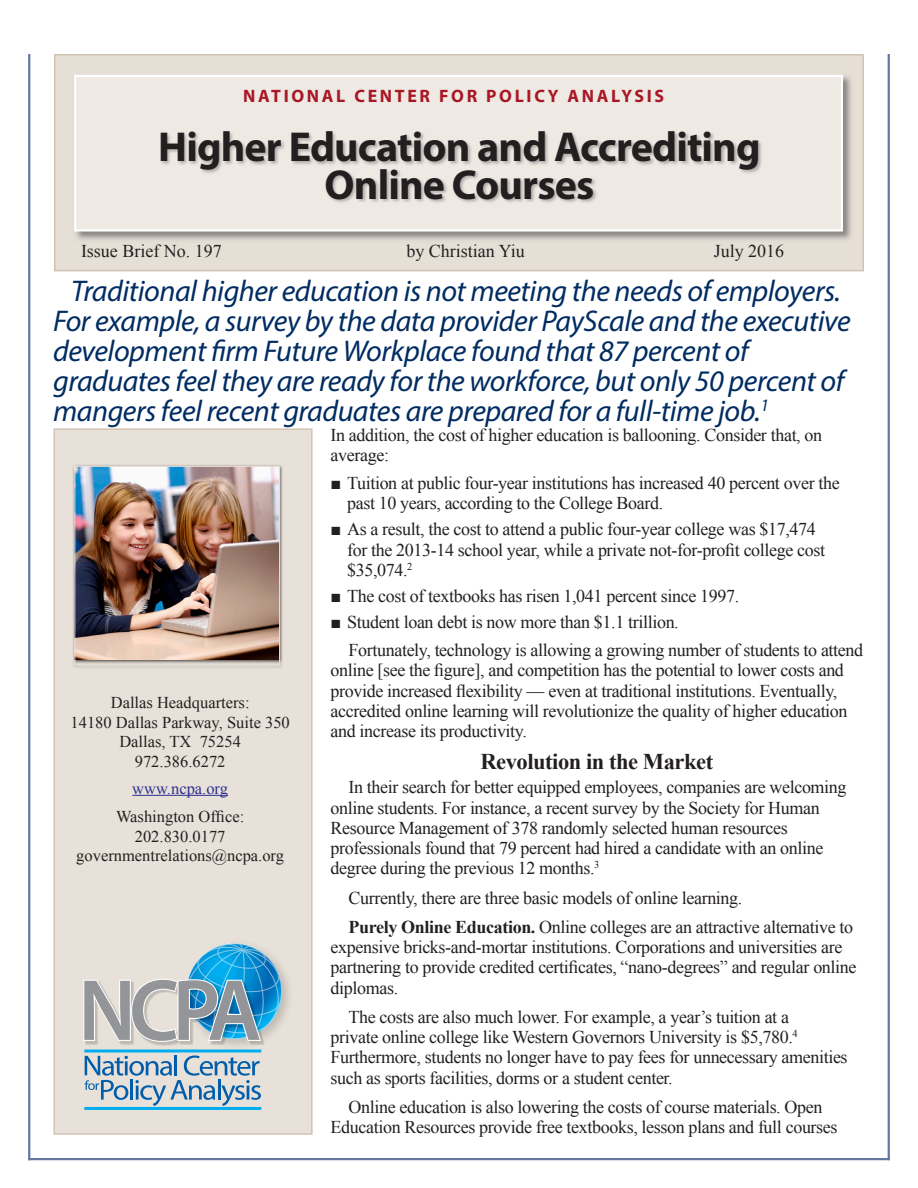
<style>
.page{position:relative;width:918px;height:1188px;background:#fff}
.page>*{position:absolute;margin:0;border:0;box-sizing:border-box;transform-origin:0 0}
.Headline{font:700 42px "Myriad Pro";letter-spacing:-.02em;color:#231f20}
.Text_General{font:italic 30px/30px "Myriad Pro";letter-spacing:-.015em;color:#002c62}
.Headings{font:700 22.5px "Times New Roman";letter-spacing:-.02em;color:#231f20}
.Text_General-2{font:18px/20.2px "Times New Roman";letter-spacing:-.02em;color:#231f20}
.Text_First_Paragraph{font:18px/20.2px "Times New Roman";letter-spacing:-.02em;color:#231f20}
.Text_General-3{font:18px "Times New Roman";color:#231f20}
.t1{font:700 18px "Myriad Pro";letter-spacing:.15em;color:#a81725}
.Address{font:16.5px "Times New Roman";color:#231f20}
.Address-2{font:16.5px "Times New Roman";color:#2e3092}
.s1{font-weight:700}
</style>
<div class="page">
<svg style="left:54px;top:54px;width:810px;height:217px;background:#e4dcd3"></svg>
<img style="left:72px;top:72px;width:784px;height:172px">
<div style="left:74px;top:75px;width:769px;height:157px;background:#eee9e3"></div>
<div style="left:53px;top:428px;width:260px;height:707px;background:#e8e1d9;border:2px solid #d1c3b3"></div>
<div style="left:160px;top:131px;width:603px;height:73px;background:#231f20;opacity:.3"></div>
<hr style="left:28px;top:54px;width:2px;height:1106px;background:#6578a2">
<hr style="left:888px;top:54px;width:2px;height:1106px;background:#6578a2">
<hr style="left:28px;top:1158px;width:862px;height:2px;background:#6578a2">
<hr style="left:132px;top:795px;width:96px;height:1px;background:#2e3092">
<img style="left:179px;top:970px;width:110px;height:83px">
<hr style="left:174px;top:1055px;width:3px;height:20px;background:#015dac">
<svg style="left:85px;top:1056px;width:176px;height:50px"></svg>
<hr style="left:84px;top:1107px;width:177px;height:3px;background:#00aeef">
<hr style="left:84px;top:1050px;width:177px;height:2px;background:#00aeef">
<img style="left:85px;top:1042px;width:181px;height:4px">
<svg style="left:83px;top:943px;width:199px;height:99px"></svg>
<div style="left:73px;top:464px;width:211px;height:205px;background:#231f20;opacity:.75"></div>
<img style="left:77px;top:468px;width:201px;height:191px">
<div style="left:75px;top:466px;width:205px;height:199px;border:1px solid #e6dfd6"></div>
<p class="t1" style="left:243px;top:84px;width:422px">NATIONAL CENTER FOR POLICY ANALYSIS</p>
<p class="Headline" style="left:158px;top:120px;width:604px">Higher Education and Accrediting</p>
<p class="Headline" style="left:324px;top:157px;width:271px">Online Courses</p>
<p class="Text_General-3" style="left:81px;top:239px;width:142px">Issue Brief No. 197</p>
<p class="Text_General-3" style="left:406px;top:239px;width:120px">by Christian Yiu</p>
<p class="Text_General-3" style="left:714px;top:239px;width:72px">July 2016</p>
<p class="Text_General" style="left:53px;top:276px;width:799px;text-indent:18px">Traditional higher education is not meeting the needs of employers.<br>For example, a survey by the data provider PayScale and the executive development firm Future Workplace found that 87 percent of graduates feel they are ready for the workforce, but only 50 percent of mangers feel recent graduates are prepared for a full-time job.<sup>1</sup></p>
<p class="Text_First_Paragraph" style="left:331px;top:424px;width:493px">In addition, the cost of higher education is ballooning. Consider that, on average:</p>
<p class="Text_General-2" style="left:347px;top:472px;width:494px;text-indent:-17px">■ Tuition at public four-year institutions has increased 40 percent over the past 10 years, according to the College Board.</p>
<p class="Text_General-2" style="left:347px;top:519px;width:480px;text-indent:-17px">■ As a result, the cost to attend a public four-year college was $17,474 for the 2013-14 school year, while a private not-for-profit college cost $35,074.<sup>2</sup></p>
<p class="Text_General-2" style="left:331px;top:586px;width:410px">■ The cost of textbooks has risen 1,041 percent since 1997.</p>
<p class="Text_General-2" style="left:331px;top:612px;width:350px">■ Student loan debt is now more than $1.1 trillion.</p>
<p class="Text_General-2" style="left:331px;top:640px;width:534px;text-indent:18px">Fortunately, technology is allowing a growing number of students to attend online [see the figure], and competition has the potential to lower costs and provide increased flexibility — even at traditional institutions. Eventually, accredited online learning will revolutionize the quality of higher education and increase its productivity.</p>
<p class="Headings" style="left:480px;top:746px;width:234px">Revolution in the Market</p>
<p class="Text_General-2" style="left:331px;top:777px;width:518px;text-indent:18px">In their search for better equipped employees, companies are welcoming online students. For instance, a recent survey by the Society for Human Resource Management of 378 randomly selected human resources professionals found that 79 percent had hired a candidate with an online degree during the previous 12 months.<sup>3</sup></p>
<p class="Text_General-2" style="left:349px;top:887px;width:395px">Currently, there are three basic models of online learning.</p>
<p class="Text_General-2" style="left:331px;top:916px;width:527px;text-indent:18px"><span class="s1">Purely Online Education.</span> Online colleges are an attractive alternative to expensive bricks-and-mortar institutions. Corporations and universities are partnering to provide credited certificates, “nano-degrees” and regular online diplomas.</p>
<p class="Text_General-2" style="left:331px;top:1006px;width:519px;text-indent:18px">The costs are also much lower. For example, a year’s tuition at a<br>private online college like Western Governors University is $5,780.<sup>4<br></sup>Furthermore, students no longer have to pay fees for unnecessary amenities such as sports facilities, dorms or a student center.</p>
<p class="Text_General-2" style="left:331px;top:1096px;width:508px;text-align:center">Online education is also lowering the costs of course materials. Open<br>Education Resources provide free textbooks, lesson plans and full courses</p>
<p class="Address" style="left:111px;top:691px;width:140px">Dallas Headquarters:</p>
<p class="Address" style="left:71px;top:711px;width:221px">14180 Dallas Parkway, Suite 350</p>
<p class="Address" style="left:119px;top:730px;width:123px">Dallas, TX 75254</p>
<p class="Address" style="left:135px;top:750px;width:92px">972.386.6272</p>
<p class="Address-2" style="left:132px;top:777px;width:97px">www.ncpa.org</p>
<p class="Address" style="left:116px;top:805px;width:130px">Washington Office:</p>
<p class="Address" style="left:135px;top:825px;width:92px">202.830.0177</p>
<p class="Address" style="left:76px;top:844px;width:209px">governmentrelations@ncpa.org</p>
</div>
